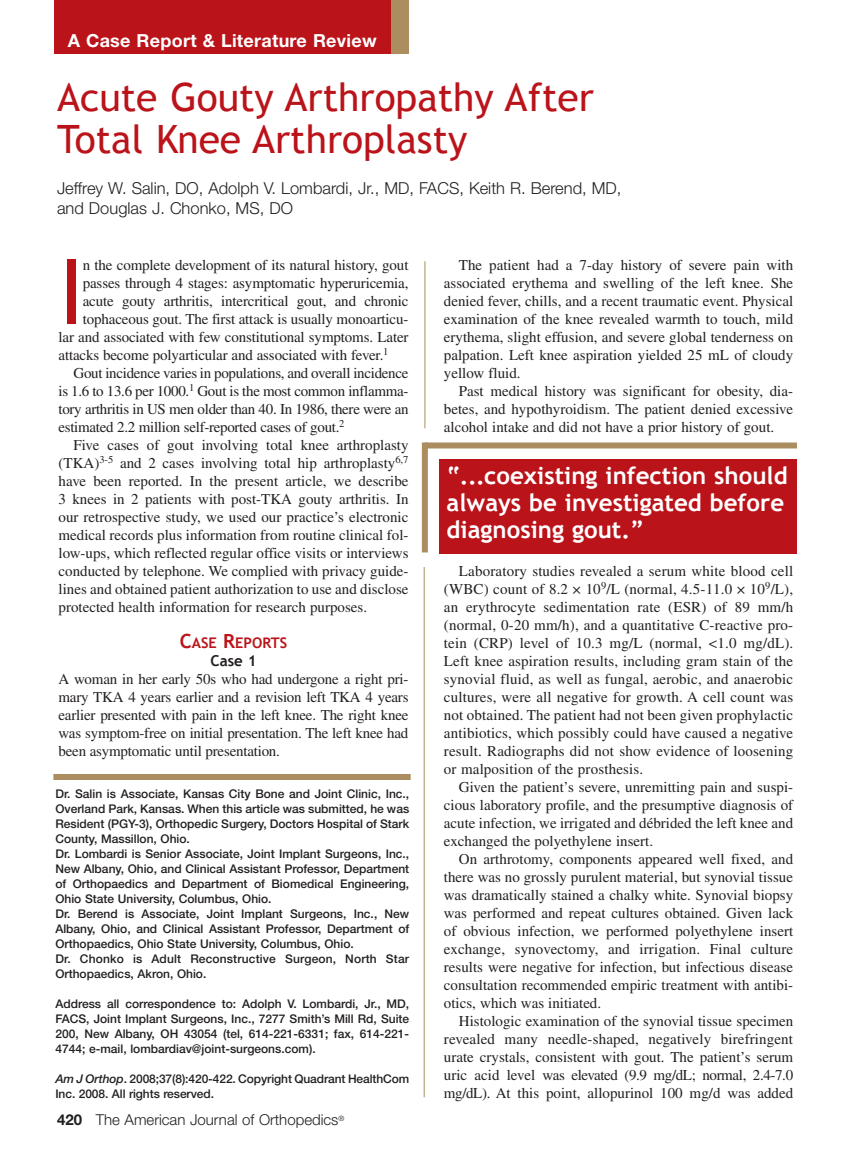
<style>
.page{position:relative;width:851px;height:1161px;background:#fff}
.page>*{position:absolute;margin:0;border:0;box-sizing:border-box;transform-origin:0 0}
.t1{font:90.45px "Trebuchet MS";color:#ba1319}
.t2{font:39px/42px "Trebuchet MS";color:#ba1319}
.t3{font:700 24px/27px "Trebuchet MS";color:#fff}
.t4{font:700 18px "Helvetica Neue";letter-spacing:.015em;color:#fff}
.t5{font:300 16.5px/19.5px "Helvetica Neue";color:#231f20}
.t6{font:15px/18px "Times";color:#231f20;text-align:justify}
.t7{font:15px "Times";letter-spacing:-.02em;color:#231f20}
.t8{font:300 15px "Helvetica Neue";color:#231f20}
.t9{font:700 15px "Trebuchet MS";color:#231f20}
.t10{font:700 14.7px "Trebuchet MS";color:#ba1319}
.t11{font:500 12px/15px "Helvetica Neue";color:#231f20}
.s1{font-size:19.5px}
.s2{font-style:italic}
.s3{font-weight:700}
</style>
<div class="page">
<div style="left:53px;top:774px;width:357px;height:6px;background:#ab8d60"></div>
<div style="left:54px;top:0;width:336px;height:54px;background:#ba1319"></div>
<div style="left:391px;top:0;width:18px;height:54px;background:#ab8d60"></div>
<div style="left:439px;top:459px;width:357px;height:95px;background:#ba1319"></div>
<div style="left:425px;top:442px;width:371px;height:6px;background:#ab8d60"></div>
<div style="left:422px;top:442px;width:6px;height:110px;background:#ab8d60"></div>
<hr style="left:424px;top:567px;width:1px;height:530px;background:#ab8d60">
<hr style="left:424px;top:261px;width:1px;height:167px;background:#ab8d60">
<p class="t4" style="left:68px;top:29px;width:310px">A Case Report &amp; Literature Review</p>
<h2 class="t2" style="left:57px;top:77px;width:538px">Acute Gouty Arthropathy After<br>Total Knee Arthroplasty</h2>
<p class="t5" style="left:57px;top:178px;width:566px">Jeffrey W. Salin, DO, Adolph V. Lombardi, Jr., MD, FACS, Keith R. Berend, MD, and Douglas J. Chonko, MS, DO</p>
<h1 class="t1" style="left:58px;top:239px;width:27px">I</h1>
<p class="t6" style="left:83px;top:256px;width:327px">n the complete development of its natural history, gout</p>
<p class="t6" style="left:83px;top:274px;width:327px">passes through 4 stages: asymptomatic hyperuricemia,</p>
<p class="t6" style="left:83px;top:292px;width:327px">acute gouty arthritis, intercritical gout, and chronic</p>
<p class="t6" style="left:83px;top:310px;width:327px">tophaceous gout. The first attack is usually monoarticu-</p>
<p class="t6" style="left:58px;top:328px;width:351px">lar and associated with few constitutional symptoms. Later</p>
<p class="t6" style="left:58px;top:346px;width:331px">attacks become polyarticular and associated with fever.<sup>1</sup></p>
<p class="t7" style="left:73px;top:365px;width:336px">Gout incidence varies in populations, and overall incidence</p>
<p class="t7" style="left:58px;top:383px;width:351px">is 1.6 to 13.6 per 1000.<sup>1</sup> Gout is the most common inflamma-</p>
<p class="t7" style="left:58px;top:401px;width:351px">tory arthritis in US men older than 40. In 1986, there were an</p>
<p class="t7" style="left:58px;top:419px;width:287px">estimated 2.2 million self-reported cases of gout.<sup>2</sup></p>
<p class="t6" style="left:73px;top:436px;width:336px">Five cases of gout involving total knee arthroplasty</p>
<p class="t6" style="left:58px;top:454px;width:351px">(TKA)<sup>3-5</sup> and 2 cases involving total hip arthroplasty<sup>6,7</sup></p>
<p class="t6" style="left:58px;top:472px;width:351px">have been reported. In the present article, we describe</p>
<p class="t6" style="left:58px;top:490px;width:351px">3 knees in 2 patients with post-TKA gouty arthritis. In</p>
<p class="t6" style="left:58px;top:508px;width:351px">our retrospective study, we used our practice’s electronic</p>
<p class="t6" style="left:58px;top:526px;width:351px">medical records plus information from routine clinical fol-</p>
<p class="t6" style="left:58px;top:544px;width:351px">low-ups, which reflected regular office visits or interviews</p>
<p class="t6" style="left:58px;top:562px;width:351px">conducted by telephone. We complied with privacy guide-</p>
<p class="t6" style="left:58px;top:580px;width:351px">lines and obtained patient authorization to use and disclose</p>
<p class="t6" style="left:58px;top:598px;width:310px">protected health information for research purposes.</p>
<p class="t10" style="left:180px;top:634px;width:109px"><span class="s1">C</span>ase <span class="s1">R</span>eports</p>
<p class="t9" style="left:210px;top:651px;width:48px">Case 1</p>
<p class="t6" style="left:58px;top:670px;width:351px">A woman in her early 50s who had undergone a right pri&shy;mary TKA 4 years earlier and a revision left TKA 4 years earlier presented with pain in the left knee. The right knee was symptom-free on initial presentation. The left knee had been asymptomatic until presentation.</p>
<p class="t11" style="left:55px;top:786px;width:355px">Dr. Salin is Associate, Kansas City Bone and Joint Clinic, Inc., Overland Park, Kansas. When this article was submitted, he was Resident (PGY-3), Orthopedic Surgery, Doctors Hospital of Stark County, Massillon, Ohio.<br>Dr. Lombardi is Senior Associate, Joint Implant Surgeons, Inc., New Albany, Ohio, and Clinical Assistant Professor, Department of Orthopaedics and Department of Biomedical Engineering, Ohio State University, Columbus, Ohio.<br>Dr. Berend is Associate, Joint Implant Surgeons, Inc., New Albany, Ohio, and Clinical Assistant Professor, Department of Orthopaedics, Ohio State University, Columbus, Ohio.<br>Dr. Chonko is Adult Reconstructive Surgeon, North Star Orthopaedics, Akron, Ohio.</p>
<p class="t11" style="left:55px;top:996px;width:355px;text-align:justify">Address all correspondence to: Adolph V. Lombardi, Jr., MD, FACS, Joint Implant Surgeons, Inc., 7277 Smith’s Mill Rd, Suite 200, New Albany, OH 43054 (tel, 614-221-6331; fax, 614-221- 4744; e-mail, lombardiav@joint-surgeons.com).</p>
<p class="t11" style="left:55px;top:1071px;width:355px"><span class="s2">Am J Orthop</span>. 2008;37(8):420-422. Copyright Quadrant HealthCom<br>Inc. 2008. All rights reserved.</p>
<p class="t8" style="left:57px;top:1110px;width:289px"><span class="s3">420</span> The American Journal of Orthopedics<sup>®</sup></p>
<p class="t6" style="left:444px;top:256px;width:351px;text-indent:15px">The patient had a 7-day history of severe pain with associated erythema and swelling of the left knee. She denied fever, chills, and a recent traumatic event. Physical examination of the knee revealed warmth to touch, mild erythema, slight effusion, and severe global tenderness on palpation. Left knee aspiration yielded 25 mL of cloudy yellow fluid.</p>
<p class="t6" style="left:444px;top:382px;width:351px;text-indent:15px">Past medical history was significant for obesity, dia&shy;betes, and hypothyroidism. The patient denied excessive alcohol intake and did not have a prior history of gout.</p>
<h3 class="t3" style="left:446px;top:462px;width:342px">“...coexisting infection should always be investigated before diagnosing gout.”</h3>
<p class="t6" style="left:444px;top:562px;width:351px;text-indent:15px">Laboratory studies revealed a serum white blood cell (WBC) count of 8.2 × 10<sup>9</sup>/L (normal, 4.5-11.0 × 10<sup>9</sup>/L), an erythrocyte sedimentation rate (ESR) of 89 mm/h (normal, 0-20 mm/h), and a quantitative C-reactive pro&shy;tein (CRP) level of 10.3 mg/L (normal, &lt;1.0 mg/dL).<br>Left knee aspiration results, including gram stain of the synovial fluid, as well as fungal, aerobic, and anaerobic cultures, were all negative for growth. A cell count was not obtained. The patient had not been given prophylactic antibiotics, which possibly could have caused a negative result. Radiographs did not show evidence of loosening or malposition of the prosthesis.</p>
<p class="t6" style="left:444px;top:778px;width:351px;text-indent:15px">Given the patient’s severe, unremitting pain and suspi&shy;cious laboratory profile, and the presumptive diagnosis of acute infection, we irrigated and débrided the left knee and exchanged the polyethylene insert.</p>
<p class="t6" style="left:444px;top:850px;width:351px;text-indent:15px">On arthrotomy, components appeared well fixed, and there was no grossly purulent material, but synovial tissue was dramatically stained a chalky white. Synovial biopsy was performed and repeat cultures obtained. Given lack of obvious infection, we performed polyethylene insert exchange, synovectomy, and irrigation. Final culture results were negative for infection, but infectious disease consultation recommended empiric treatment with antibi&shy;otics, which was initiated.</p>
<p class="t6" style="left:444px;top:1012px;width:351px;text-indent:15px">Histologic examination of the synovial tissue specimen revealed many needle-shaped, negatively birefringent urate crystals, consistent with gout. The patient’s serum uric acid level was elevated (9.9 mg/dL; normal, 2.4-7.0 mg/dL). At this point, allopurinol 100 mg/d was added</p>
</div>
